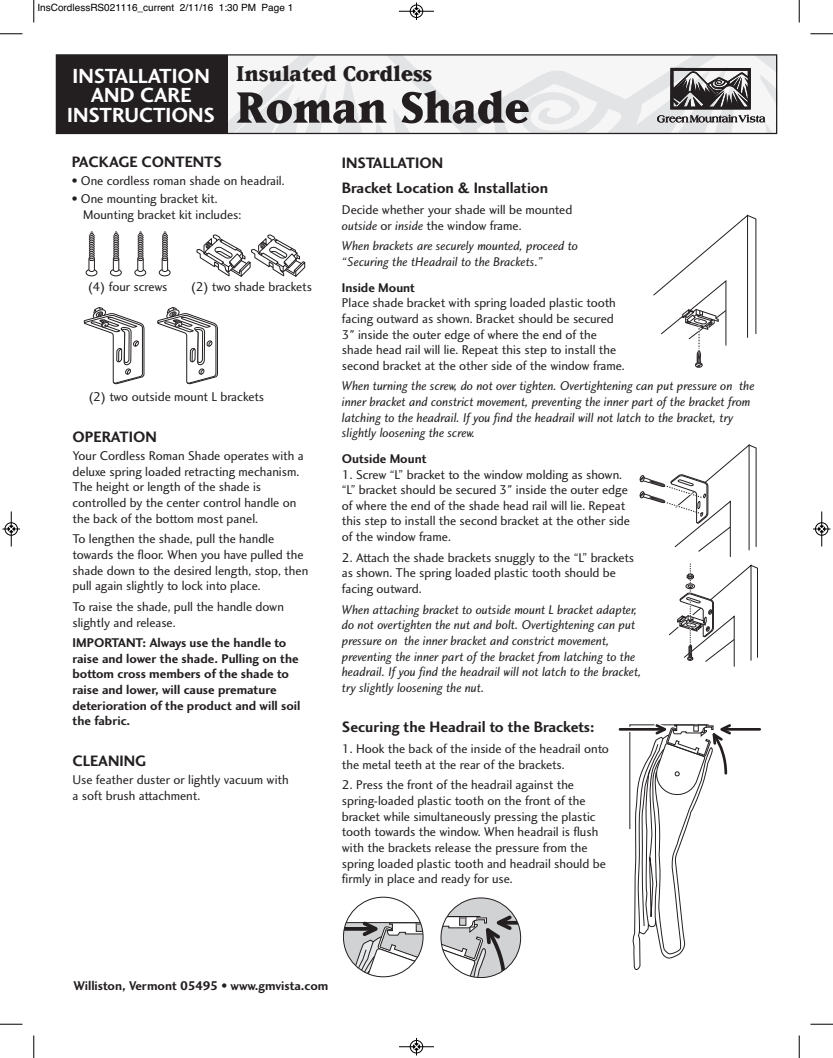
<style>
.page{position:relative;width:833px;height:1058px;background:#fff}
.page>*{position:absolute;margin:0;border:0;box-sizing:border-box;transform-origin:0 0}
.t1{font:800 51.25px "Matrix";color:#231f20}
.t2{font:800 25px "Matrix";color:#231f20}
.t3{font:21.12px/19.5px "Charlotte Sans Bold Plain";color:#fff;text-align:center}
.t4{font:15.62px/25.6px "Charlotte Sans Bold Plain";color:#231f20}
.t5{font:13.12px/15.6px "Charlotte Sans Book Plain";color:#231f20}
.t6{font:13.12px/15.6px "Charlotte Sans Book Italic Plain";color:#231f20}
.t7{font:13.12px/15.6px "Charlotte Sans Bold Plain";color:#231f20}
.t8{font:10px "Helvetica";color:#000}
.s1{font-family:"Charlotte Sans Book Italic Plain"}
</style>
<div class="page">
<svg style="left:86px;top:231px;width:12px;height:45px"></svg>
<svg style="left:110px;top:231px;width:12px;height:45px"></svg>
<svg style="left:134px;top:231px;width:12px;height:45px"></svg>
<svg style="left:158px;top:231px;width:12px;height:45px"></svg>
<svg style="left:196px;top:234px;width:109px;height:43px"></svg>
<svg style="left:84px;top:307px;width:61px;height:77px"></svg>
<svg style="left:157px;top:307px;width:61px;height:77px"></svg>
<svg style="left:639px;top:444px;width:117px;height:113px"></svg>
<svg style="left:669px;top:563px;width:88px;height:103px"></svg>
<svg style="left:343px;top:898px;width:80px;height:78px"></svg>
<div style="left:343px;top:896px;width:80px;height:81px;border:1px solid #231f20;border-radius:50%"></div>
<div style="left:441px;top:898px;width:79px;height:79px;background:#d1d2d4;border-radius:50%"></div>
<svg style="left:514px;top:920px;width:5px;height:4px"></svg>
<svg style="left:441px;top:912px;width:73px;height:65px"></svg>
<div style="left:440px;top:897px;width:81px;height:80px;border:1px solid #231f20;border-radius:50%"></div>
<svg style="left:636px;top:56px;width:139px;height:76px"></svg>
<svg style="left:227px;top:56px;width:400px;height:76px"></svg>
<div style="left:56px;top:54px;width:721px;height:80px;border:1px solid #231f20"></div>
<div style="left:56px;top:55px;width:171px;height:78px;background:#231f20"></div>
<img style="left:655px;top:66px;width:111px;height:57px">
<hr style="left:722px;top:728px;width:37px;height:2px;background:#231f20">
<hr style="left:620px;top:728px;width:44px;height:2px;background:#231f20">
<svg style="left:629px;top:724px;width:104px;height:245px"></svg>
<svg style="left:653px;top:215px;width:103px;height:152px"></svg>
<svg style="left:33px;top:0;width:2px;height:22px"></svg>
<svg style="left:0;top:33px;width:22px;height:2px"></svg>
<svg style="left:798px;top:0;width:2px;height:22px"></svg>
<svg style="left:810px;top:33px;width:22px;height:2px"></svg>
<svg style="left:33px;top:1035px;width:2px;height:23px"></svg>
<svg style="left:0;top:1023px;width:22px;height:2px"></svg>
<svg style="left:798px;top:1035px;width:2px;height:23px"></svg>
<svg style="left:810px;top:1023px;width:22px;height:2px"></svg>
<hr style="left:399px;top:11px;width:35px;height:1px;background:#000">
<div style="left:410px;top:5px;width:13px;height:13px;border:1px solid #000;border-radius:50%"></div>
<svg style="left:413px;top:2px;width:6px;height:18px"></svg>
<hr style="left:399px;top:1046px;width:35px;height:1px;background:#000">
<div style="left:410px;top:1040px;width:13px;height:13px;border:1px solid #000;border-radius:50%"></div>
<svg style="left:413px;top:1038px;width:6px;height:17px"></svg>
<hr style="left:11px;top:511px;width:1px;height:35px;background:#000">
<div style="left:5px;top:522px;width:13px;height:13px;border:1px solid #000;border-radius:50%"></div>
<svg style="left:2px;top:526px;width:18px;height:6px"></svg>
<hr style="left:821px;top:511px;width:1px;height:35px;background:#000">
<div style="left:815px;top:522px;width:13px;height:13px;border:1px solid #000;border-radius:50%"></div>
<svg style="left:813px;top:526px;width:17px;height:6px"></svg>
<p class="t8" style="left:38px;top:2px;width:257px">InsCordlessRS021116_current 2/11/16 1:30 PM Page 1</p>
<h3 class="t3" style="left:67px;top:68px;width:149px">INSTALLATION<br>AND CARE<br>INSTRUCTIONS</h3>
<h2 class="t2" style="left:236px;top:58px;width:197px">Insulated Cordless</h2>
<h1 class="t1" style="left:236px;top:75px;width:294px">Roman Shade</h1>
<p class="t4" style="left:72px;top:150px;width:152px">PACKAGE CONTENTS</p>
<p class="t5" style="left:72px;top:174px;width:214px">• One cordless roman shade on headrail.</p>
<p class="t5" style="left:83px;top:192px;width:160px;text-indent:-11px">• One mounting bracket kit.<br>Mounting bracket kit includes:</p>
<p class="t5" style="left:88px;top:280px;width:81px">(4) four screws</p>
<p class="t5" style="left:191px;top:280px;width:123px">(2) two shade brackets</p>
<p class="t5" style="left:88px;top:390px;width:177px">(2) two outside mount L brackets</p>
<p class="t4" style="left:72px;top:425px;width:86px">OPERATION</p>
<p class="t5" style="left:72px;top:449px;width:233px">Your Cordless Roman Shade operates with a deluxe spring loaded retracting mechanism.<br>The height or length of the shade is controlled by the center control handle on the back of the bottom most panel.</p>
<p class="t5" style="left:72px;top:532px;width:237px">To lengthen the shade, pull the handle towards the floor. When you have pulled the shade down to the desired length, stop, then pull again slightly to lock into place.</p>
<p class="t5" style="left:73px;top:600px;width:213px">To raise the shade, pull the handle down slightly and release.</p>
<p class="t7" style="left:72px;top:636px;width:229px">IMPORTANT: Always use the handle to raise and lower the shade. Pulling on the bottom cross members of the shade to raise and lower, will cause premature deterioration of the product and will soil the fabric.</p>
<p class="t4" style="left:72px;top:749px;width:75px">CLEANING</p>
<p class="t5" style="left:72px;top:773px;width:218px">Use feather duster or lightly vacuum with a soft brush attachment.</p>
<p class="t4" style="left:342px;top:151px;width:208px">INSTALLATION<br>Bracket Location &amp; Installation</p>
<p class="t5" style="left:342px;top:203px;width:232px">Decide whether your shade will be mounted <span class="s1">outside</span> or <span class="s1">inside</span> the window frame.</p>
<p class="t6" style="left:342px;top:239px;width:238px">When brackets are securely mounted, proceed to “Securing the tHeadrail to the Brackets.”</p>
<p class="t7" style="left:342px;top:281px;width:75px">Inside Mount</p>
<p class="t5" style="left:342px;top:296px;width:284px">Place shade bracket with spring loaded plastic tooth facing outward as shown. Bracket should be secured 3" inside the outer edge of where the end of the shade head rail will lie. Repeat this step to install the second bracket at the other side of the window frame.</p>
<p class="t6" style="left:342px;top:379px;width:414px">When turning the screw, do not over tighten. Overtightening can put pressure on the inner bracket and constrict movement, preventing the inner part of the bracket from latching to the headrail. If you find the headrail will not latch to the bracket, try slightly loosening the screw.</p>
<p class="t7" style="left:342px;top:452px;width:86px">Outside Mount</p>
<p class="t5" style="left:342px;top:467px;width:290px">1. Screw “L” bracket to the window molding as shown. “L” bracket should be secured 3" inside the outer edge of where the end of the shade head rail will lie. Repeat this step to install the second bracket at the other side of the window frame.</p>
<p class="t5" style="left:342px;top:551px;width:294px">2. Attach the shade brackets snuggly to the “L” brackets as shown. The spring loaded plastic tooth should be facing outward.</p>
<p class="t6" style="left:342px;top:602px;width:301px">When attaching bracket to outside mount L bracket adapter, do not overtighten the nut and bolt. Overtightening can put pressure on the inner bracket and constrict movement, preventing the inner part of the bracket from latching to the headrail. If you find the headrail will not latch to the bracket, try slightly loosening the nut.</p>
<p class="t4" style="left:342px;top:716px;width:254px">Securing the Headrail to the Brackets:</p>
<p class="t5" style="left:342px;top:742px;width:268px">1. Hook the back of the inside of the headrail onto the metal teeth at the rear of the brackets.</p>
<p class="t5" style="left:342px;top:778px;width:265px">2. Press the front of the headrail against the spring-loaded plastic tooth on the front of the bracket while simultaneously pressing the plastic tooth towards the window. When headrail is flush with the brackets release the pressure from the spring loaded plastic tooth and headrail should be firmly in place and ready for use.</p>
<p class="t7" style="left:74px;top:979px;width:256px">Williston, Vermont 05495 • www.gmvista.com</p>
</div>
